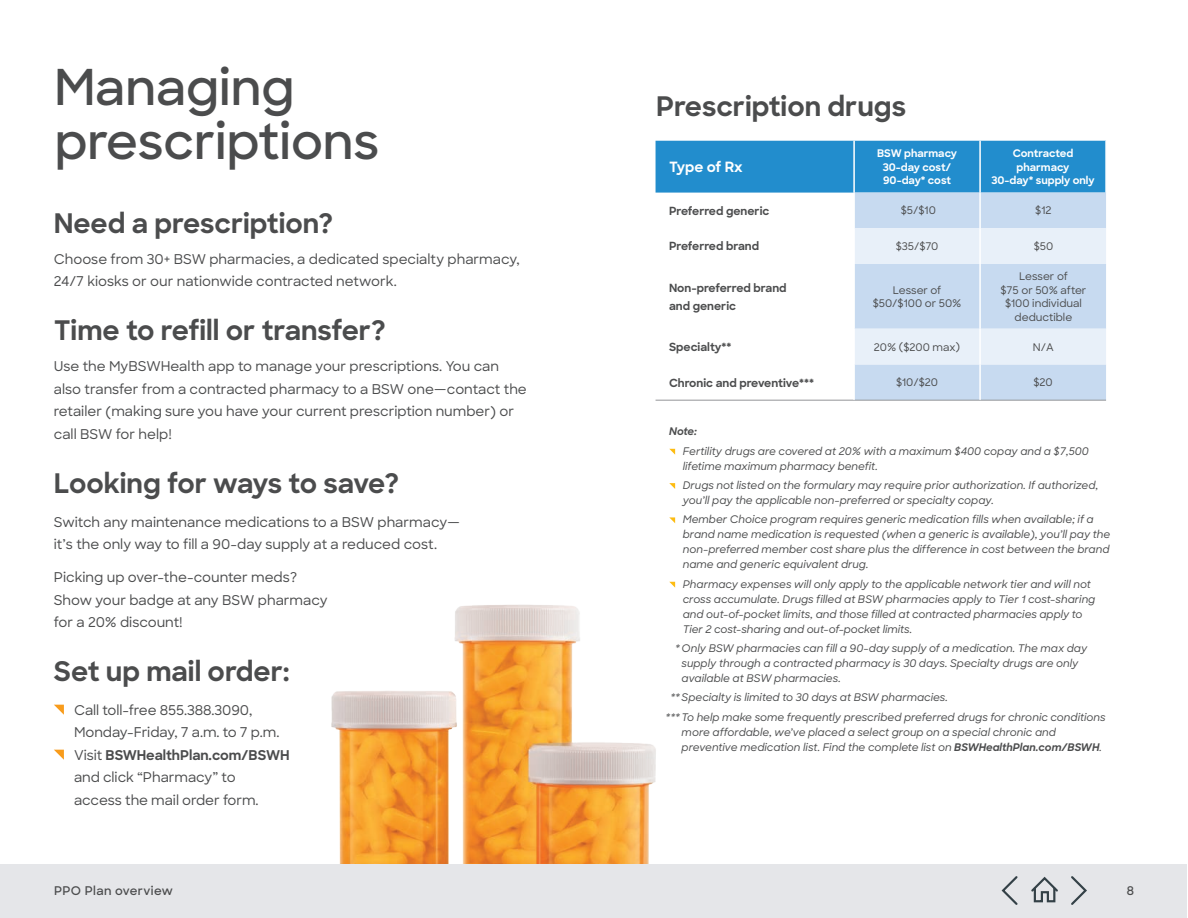
<style>
.page{position:relative;width:1188px;height:918px;background:#fff}
.page>*{position:absolute;margin:0;border:0;box-sizing:border-box;transform-origin:0 0}
._51_head_33_36_semi___125{font:600 49.5px/54px "Sharp Sans";color:#4b4c4d}
._52_sub_18_20_bold_15pt_7_5pt{font:700 27px "Sharp Sans";color:#4b4c4d}
._52_sub_18_20_bold_15pt_7_5pt-2{font:700 27px "Sharp Sans";letter-spacing:-.02em;color:#4b4c4d}
.t1{font:700 14.1px "Sharp Sans";letter-spacing:-.005em;color:#fff}
._53_body_9_15_med__7pt{font:500 13.5px/22.5px "Sharp Sans";color:#4b4c4d}
._54_bullet_9_15_med{font:500 13.5px/22.5px "Sharp Sans";letter-spacing:-.005em;color:#4b4c4d}
.t2{font:600 12px "Sharp Sans";letter-spacing:.03em;color:#4b4c4d}
.t3{font:700 11.25px/18px "Sharp Sans";color:#4b4c4d}
._32_tiny_disclaimers_5_6_7_5{font:italic 500 10.5px/15px "Sharp Sans";color:#4b4c4d}
._57_disclaimers_HANG_5_6_7_5_med_ital___0{font:italic 500 10.5px/15px "Sharp Sans";color:#4b4c4d}
.Med_Plan_numbers{font:500 10.5px/13.5px "Sharp Sans";color:#4b4c4d;text-align:center}
.t4{font:700 10.5px/13.5px "Sharp Sans";color:#fff}
._32_tiny_disclaimers_5_6_7_5-2{font:italic 700 10.5px "Sharp Sans";color:#4b4c4d}
.s1{font-weight:700}
</style>
<div class="page">
<img style="left:331px;top:605px;width:325px;height:259px">
<svg style="left:54px;top:705px;width:10px;height:10px"></svg>
<svg style="left:54px;top:750px;width:10px;height:10px"></svg>
<div style="left:1px;top:864px;width:1186px;height:54px;background:#e5e6e9"></div>
<div style="left:656px;top:141px;width:449px;height:52px;background:#228dcd"></div>
<div style="left:855px;top:193px;width:251px;height:207px;background:#c7daf0"></div>
<svg style="left:855px;top:228px;width:251px;height:136px;background:#d8e5f4"></svg>
<hr style="left:979px;top:329px;width:2px;height:35px;background:#fff">
<hr style="left:656px;top:400px;width:198px;height:1px;background:#939598">
<hr style="left:854px;top:400px;width:126px;height:1px;background:#939598">
<hr style="left:980px;top:400px;width:126px;height:1px;background:#939598">
<hr style="left:853px;top:141px;width:2px;height:52px;background:#fff">
<hr style="left:979px;top:141px;width:2px;height:52px;background:#fff">
<hr style="left:979px;top:193px;width:2px;height:35px;background:#fff">
<hr style="left:979px;top:228px;width:2px;height:36px;background:#fff">
<hr style="left:979px;top:264px;width:2px;height:65px;background:#fff">
<hr style="left:979px;top:364px;width:2px;height:36px;background:#fff">
<svg style="left:669px;top:449px;width:6px;height:6px"></svg>
<svg style="left:669px;top:483px;width:6px;height:6px"></svg>
<svg style="left:669px;top:517px;width:6px;height:6px"></svg>
<svg style="left:669px;top:582px;width:6px;height:6px"></svg>
<svg style="left:1071px;top:876px;width:16px;height:29px"></svg>
<svg style="left:1031px;top:876px;width:27px;height:27px"></svg>
<svg style="left:1001px;top:876px;width:17px;height:29px"></svg>
<p class="_51_head_33_36_semi___125" style="left:54px;top:58px;width:327px">Managing prescriptions</p>
<p class="_52_sub_18_20_bold_15pt_7_5pt" style="left:54px;top:203px;width:281px">Need a prescription?</p>
<p class="_53_body_9_15_med__7pt" style="left:54px;top:247px;width:468px">Choose from 30+ BSW pharmacies, a dedicated specialty pharmacy,<br>24/7 kiosks or our nationwide contracted network.</p>
<p class="_52_sub_18_20_bold_15pt_7_5pt" style="left:54px;top:311px;width:334px">Time to refill or transfer?</p>
<p class="_53_body_9_15_med__7pt" style="left:54px;top:355px;width:475px">Use the MyBSWHealth app to manage your prescriptions. You can also transfer from a contracted pharmacy to a BSW one—contact the retailer (making sure you have your current prescription number) or call BSW for help!</p>
<p class="_52_sub_18_20_bold_15pt_7_5pt-2" style="left:54px;top:463px;width:347px">Looking for ways to save?</p>
<p class="_53_body_9_15_med__7pt" style="left:54px;top:510px;width:408px">Switch any maintenance medications to a BSW pharmacy— it’s the only way to fill a 90-day supply at a reduced cost.</p>
<p class="_53_body_9_15_med__7pt" style="left:54px;top:565px;width:275px">Picking up over-the-counter meds?<br>Show your badge at any BSW pharmacy for a 20% discount!</p>
<p class="_52_sub_18_20_bold_15pt_7_5pt" style="left:54px;top:651px;width:238px">Set up mail order:</p>
<p class="_54_bullet_9_15_med" style="left:74px;top:698px;width:207px">Call toll-free 855.388.3090,<br>Monday-Friday, 7 a.m. to 7 p.m.</p>
<p class="_54_bullet_9_15_med" style="left:74px;top:743px;width:217px">Visit <span class="s1">BSWHealthPlan.com/BSWH </span>and click “Pharmacy” to<br>access the mail order form.</p>
<p class="t2" style="left:54px;top:882px;width:120px">PPO Plan overview</p>
<p class="_52_sub_18_20_bold_15pt_7_5pt" style="left:656px;top:86px;width:252px">Prescription drugs</p>
<p class="t1" style="left:669px;top:156px;width:75px">Type of Rx</p>
<p class="t4" style="left:877px;top:146px;width:82px">BSW pharmacy</p>
<p class="t4" style="left:883px;top:160px;width:70px">30-day cost/<br>90-day* cost</p>
<p class="t4" style="left:1013px;top:146px;width:62px;text-align:center">Contracted pharmacy</p>
<p class="t4" style="left:991px;top:173px;width:105px">30-day* supply only</p>
<p class="t3" style="left:669px;top:201px;width:102px">Preferred generic</p>
<p class="Med_Plan_numbers" style="left:901px;top:203px;width:37px">$5/$10</p>
<p class="Med_Plan_numbers" style="left:1035px;top:203px;width:18px">$12</p>
<p class="t3" style="left:669px;top:237px;width:92px">Preferred brand</p>
<p class="Med_Plan_numbers" style="left:896px;top:239px;width:44px">$35/$70</p>
<p class="Med_Plan_numbers" style="left:1034px;top:239px;width:21px">$50</p>
<p class="t3" style="left:669px;top:278px;width:119px">Non-preferred brand and generic</p>
<p class="Med_Plan_numbers" style="left:873px;top:283px;width:90px">Lesser of $50/$100 or 50%</p>
<p class="Med_Plan_numbers" style="left:1001px;top:269px;width:87px">Lesser of<br>$75 or 50% after $100 individual deductible</p>
<p class="t3" style="left:669px;top:337px;width:64px">Specialty**</p>
<p class="Med_Plan_numbers" style="left:874px;top:340px;width:88px">20% ($200 max)</p>
<p class="Med_Plan_numbers" style="left:1033px;top:340px;width:22px">N/A</p>
<p class="t3" style="left:669px;top:373px;width:147px">Chronic and preventive***</p>
<p class="Med_Plan_numbers" style="left:896px;top:375px;width:44px">$10/$20</p>
<p class="Med_Plan_numbers" style="left:1033px;top:375px;width:21px">$20</p>
<p class="_32_tiny_disclaimers_5_6_7_5-2" style="left:669px;top:424px;width:29px">Note:</p>
<p class="_32_tiny_disclaimers_5_6_7_5" style="left:683px;top:443px;width:407px">Fertility drugs are covered at 20% with a maximum $400 copay and a $7,500 lifetime maximum pharmacy benefit.</p>
<p class="_32_tiny_disclaimers_5_6_7_5" style="left:683px;top:477px;width:417px">Drugs not listed on the formulary may require prior authorization. If authorized, you’ll pay the applicable non-preferred or specialty copay.</p>
<p class="_32_tiny_disclaimers_5_6_7_5" style="left:683px;top:512px;width:429px">Member Choice program requires generic medication fills when available; if a brand name medication is requested (when a generic is available), you’ll pay the non-preferred member cost share plus the difference in cost between the brand name and generic equivalent drug.</p>
<p class="_32_tiny_disclaimers_5_6_7_5" style="left:683px;top:576px;width:414px">Pharmacy expenses will only apply to the applicable network tier and will not cross accumulate. Drugs filled at BSW pharmacies apply to Tier 1 cost-sharing and out-of-pocket limits, and those filled at contracted pharmacies apply to Tier 2 cost-sharing and out-of-pocket limits.</p>
<p class="_57_disclaimers_HANG_5_6_7_5_med_ital___0" style="left:682px;top:640px;width:407px;text-indent:-6px">*Only BSW pharmacies can fill a 90-day supply of a medication. The max day supply through a contracted pharmacy is 30 days. Specialty drugs are only available at BSW pharmacies.</p>
<p class="_57_disclaimers_HANG_5_6_7_5_med_ital___0" style="left:670px;top:690px;width:279px">**Specialty is limited to 30 days at BSW pharmacies.</p>
<p class="_57_disclaimers_HANG_5_6_7_5_med_ital___0" style="left:682px;top:709px;width:426px;text-indent:-16px">***To help make some frequently prescribed preferred drugs for chronic conditions more affordable, we’ve placed a select group on a special chronic and preventive medication list. Find the complete list on <span class="s1">BSWHealthPlan.com/BSWH</span>.</p>
<p class="t2" style="left:1127px;top:882px;width:9px">8</p>
</div>
